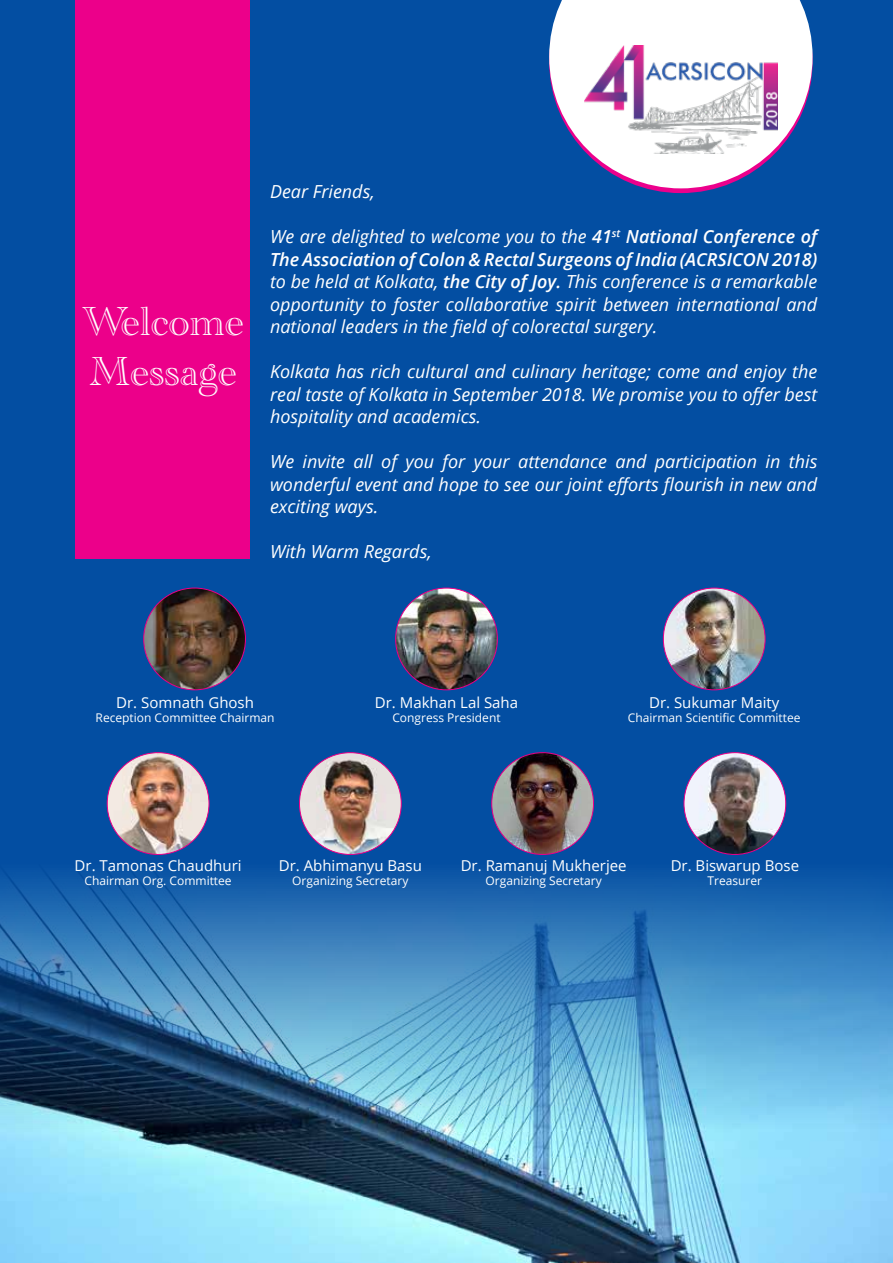
<style>
.page{position:relative;width:893px;height:1263px;background:#034ea2}
.page>*{position:absolute;margin:0;border:0;box-sizing:border-box;transform-origin:0 0}
.t1{font:42px/50.4px "Academy Engraved Let Plain";color:#fff}
.t2{font:italic 18px/22.5px "Open Sans";color:#fff;text-align:justify}
.t3{font:15px "Open Sans";color:#fff}
.t4{font:12px "Open Sans";color:#fff}
.s1{font-weight:600}
</style>
<div class="page">
<img style="left:0;top:877px;width:893px;height:386px">
<svg style="left:645px;top:188px;width:72px;height:5px"></svg>
<div style="left:76px;top:0;width:174px;height:558px;background:#ec008a"></div>
<svg style="left:549px;top:0;width:263px;height:188px;fill:#fff"></svg>
<img style="left:585px;top:45px;width:192px;height:108px">
<img style="left:144px;top:588px;width:101px;height:102px;border-radius:51px">
<img style="left:396px;top:588px;width:101px;height:102px;border-radius:51px">
<img style="left:299px;top:753px;width:102px;height:101px;border-radius:51px">
<img style="left:663px;top:588px;width:102px;height:102px;border-radius:51px">
<img style="left:492px;top:753px;width:101px;height:101px;border-radius:51px">
<img style="left:107px;top:753px;width:102px;height:101px;border-radius:51px">
<img style="left:684px;top:753px;width:102px;height:101px;border-radius:51px">
<h1 class="t1" style="left:82px;top:297px;width:163px">Welcome<br>Message</h1>
<p class="t2" style="left:270px;top:180px;width:106px">Dear Friends,</p>
<p class="t2" style="left:270px;top:225px;width:549px">We are delighted to welcome you to the <span class="s1">41</span><sup>st</sup> <span class="s1">National Conference of The Association of Colon &amp; Rectal Surgeons of India (ACRSICON 2018) </span>to be held at Kolkata, <span class="s1">the City of Joy.</span> This conference is a remarkable opportunity to foster collaborative spirit between international and national leaders in the field of colorectal surgery.</p>
<p class="t2" style="left:270px;top:360px;width:549px">Kolkata has rich cultural and culinary heritage; come and enjoy the real taste of Kolkata in September 2018. We promise you to offer best hospitality and academics.</p>
<p class="t2" style="left:270px;top:450px;width:549px">We invite all of you for your attendance and participation in this wonderful event and hope to see our joint efforts flourish in new and exciting ways.</p>
<p class="t2" style="left:270px;top:540px;width:163px">With Warm Regards,</p>
<p class="t3" style="left:116px;top:692px;width:139px">Dr. Somnath Ghosh</p>
<p class="t4" style="left:96px;top:710px;width:180px">Reception Committee Chairman</p>
<p class="t3" style="left:375px;top:692px;width:145px">Dr. Makhan Lal Saha</p>
<p class="t4" style="left:392px;top:710px;width:110px">Congress President</p>
<p class="t3" style="left:649px;top:692px;width:132px">Dr. Sukumar Maity</p>
<p class="t4" style="left:628px;top:710px;width:174px">Chairman Scientific Committee</p>
<p class="t3" style="left:75px;top:855px;width:168px">Dr. Tamonas Chaudhuri</p>
<p class="t4" style="left:85px;top:873px;width:149px">Chairman Org. Committee</p>
<p class="t3" style="left:279px;top:855px;width:145px">Dr. Abhimanyu Basu</p>
<p class="t4" style="left:292px;top:873px;width:118px">Organizing Secretary</p>
<p class="t3" style="left:461px;top:855px;width:167px">Dr. Ramanuj Mukherjee</p>
<p class="t4" style="left:486px;top:873px;width:118px">Organizing Secretary</p>
<p class="t3" style="left:671px;top:855px;width:130px">Dr. Biswarup Bose</p>
<p class="t4" style="left:708px;top:873px;width:56px">Treasurer</p>
</div>
